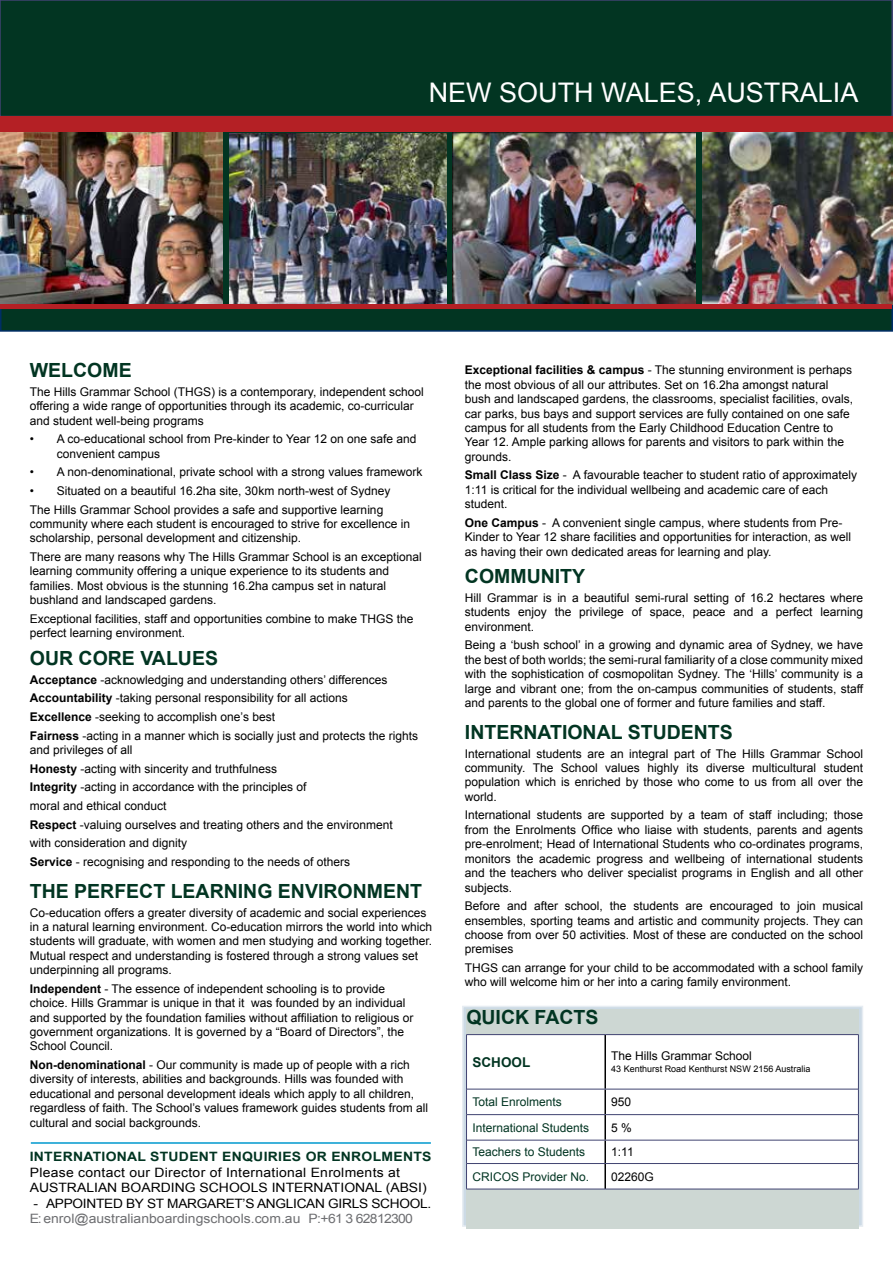
<style>
.page{position:relative;width:893px;height:1263px;background:#fff}
.page>*{position:absolute;margin:0;border:0;box-sizing:border-box;transform-origin:0 0}
.t1{font:27px "Arial";color:#fff}
.t2{font:700 19.5px "Arial";color:#023522}
.t3{font:700 13.5px "Arial";color:#023522}
.t4{font:12.9px/15.5px "Arial";letter-spacing:.02em;color:#000;scale:1.08 1}
.t5{font:12.9px "Arial";color:#6d6e71;scale:1.08 1}
.t6{font:12.9px "Arial";letter-spacing:-.02em;color:#000;scale:1.08 1}
.t7{font:700 12.9px "Arial";letter-spacing:.02em;color:#023522;scale:1.08 1}
.t8{font:12px/14.4px "Arial";color:#000}
.t9{font:12px/18.6px "Arial";color:#000101}
.t10{font:12px "Arial";color:#023522}
.t11{font:9px "Arial";color:#000}
.s1{font-weight:700}
</style>
<div class="page">
<div style="left:1px;top:124px;width:891px;height:207px;background:#023522"></div>
<svg style="left:462px;top:1006px;width:401px;height:221px;background:#d4dfe7"></svg>
<div style="left:466px;top:1010px;width:393px;height:219px;background:#cdd7d3"></div>
<div style="left:467px;top:1035px;width:391px;height:154px;background:#fff"></div>
<hr style="left:604px;top:1035px;width:2px;height:54px;background:#000">
<hr style="left:604px;top:1089px;width:2px;height:25px;background:#000">
<hr style="left:604px;top:1115px;width:2px;height:25px;background:#000">
<hr style="left:604px;top:1140px;width:2px;height:23px;background:#000">
<hr style="left:604px;top:1164px;width:2px;height:25px;background:#000">
<hr style="left:467px;top:1089px;width:138px;height:1px;background:#404371">
<hr style="left:605px;top:1089px;width:253px;height:1px;background:#404371">
<hr style="left:467px;top:1114px;width:138px;height:1px;background:#404371">
<hr style="left:605px;top:1114px;width:253px;height:1px;background:#404371">
<hr style="left:467px;top:1140px;width:138px;height:1px;background:#404371">
<hr style="left:605px;top:1140px;width:253px;height:1px;background:#404371">
<hr style="left:466px;top:1034px;width:139px;height:1px;background:#404371">
<hr style="left:466px;top:1035px;width:1px;height:54px;background:#404371">
<hr style="left:605px;top:1034px;width:254px;height:1px;background:#404371">
<hr style="left:858px;top:1035px;width:1px;height:54px;background:#404371">
<hr style="left:466px;top:1163px;width:139px;height:1px;background:#404371">
<svg style="left:466px;top:1089px;width:1px;height:100px"></svg>
<hr style="left:605px;top:1163px;width:254px;height:1px;background:#404371">
<svg style="left:858px;top:1089px;width:1px;height:100px"></svg>
<hr style="left:466px;top:1189px;width:139px;height:1px;background:#404371">
<hr style="left:605px;top:1189px;width:254px;height:1px;background:#404371">
<div style="left:0;top:0;width:892px;height:116px;background:#023522"></div>
<div style="left:0;top:0;width:893px;height:117px;border:2px solid #404371"></div>
<hr style="left:31px;top:1142px;width:400px;height:2px;background:#0099ce">
<img style="left:452px;top:132px;width:243px;height:172px">
<img style="left:703px;top:132px;width:190px;height:172px">
<img style="left:230px;top:133px;width:216px;height:170px">
<img style="left:0;top:132px;width:223px;height:171px">
<div style="left:0;top:117px;width:893px;height:15px;background:#b42025"></div>
<div style="left:1px;top:304px;width:891px;height:5px;background:#b42025"></div>
<h1 class="t1" style="left:429px;top:74px;width:431px">NEW SOUTH WALES, AUSTRALIA</h1>
<h2 class="t2" style="left:30px;top:357px;width:103px">WELCOME</h2>
<p class="t8" style="left:30px;top:384px;width:395px">The Hills Grammar School (THGS) is a contemporary, independent school offering a wide range of opportunities through its academic, co-curricular and student well-being programs</p>
<p class="t8" style="left:57px;top:432px;width:361px;text-indent:-27px">• A co-educational school from Pre-kinder to Year 12 on one safe and convenient campus</p>
<p class="t8" style="left:30px;top:465px;width:394px">• A non-denominational, private school with a strong values framework</p>
<p class="t8" style="left:30px;top:482px;width:362px;line-height:18.6px">• Situated on a beautiful 16.2ha site, 30km north-west of Sydney<br>The Hills Grammar School provides a safe and supportive learning</p>
<p class="t8" style="left:30px;top:517px;width:382px">community where each student is encouraged to strive for excellence in scholarship, personal development and citizenship.</p>
<p class="t8" style="left:30px;top:550px;width:393px">There are many reasons why The Hills Grammar School is an exceptional learning community offering a unique experience to its students and families. Most obvious is the stunning 16.2ha campus set in natural bushland and landscaped gardens.</p>
<p class="t8" style="left:30px;top:612px;width:385px">Exceptional facilities, staff and opportunities combine to make THGS the perfect learning environment.</p>
<h2 class="t2" style="left:30px;top:645px;width:190px">OUR CORE VALUES</h2>
<p class="t9" style="left:30px;top:670px;width:390px"><span class="s1">Acceptance</span> -acknowledging and understanding others’ differences <span class="s1">Accountability</span> -taking personal responsibility for all actions<br><span class="s1">Excellence</span> -seeking to accomplish one’s best<br><span class="s1">Fairness</span> -acting in a manner which is socially just and protects the rights</p>
<p class="t9" style="left:30px;top:741px;width:364px">and privileges of all<br><span class="s1">Honesty</span> -acting with sincerity and truthfulness<br><span class="s1">Integrity</span> -acting in accordance with the principles of<br>moral and ethical conduct<br><span class="s1">Respect</span> -valuing ourselves and treating others and the environment with consideration and dignity<br><span class="s1">Service</span> - recognising and responding to the needs of others</p>
<h2 class="t2" style="left:30px;top:878px;width:394px">THE PERFECT LEARNING ENVIRONMENT</h2>
<p class="t8" style="left:30px;top:905px;width:404px">Co-education offers a greater diversity of academic and social experiences in a natural learning environment. Co-education mirrors the world into which students will graduate, with women and men studying and working together.<br>Mutual respect and understanding is fostered through a strong values set underpinning all programs.</p>
<p class="t8" style="left:30px;top:981px;width:385px"><span class="s1">Independent</span> - The essence of independent schooling is to provide choice. Hills Grammar is unique in that it was founded by an individual and supported by the foundation families without affiliation to religious or government organizations. It is governed by a “Board of Directors”, the School Council.</p>
<p class="t8" style="left:30px;top:1058px;width:400px"><span class="s1">Non-denominational</span> - Our community is made up of people with a rich diversity of interests, abilities and backgrounds. Hills was founded with educational and personal development ideals which apply to all children, regardless of faith. The School’s values framework guides students from all cultural and social backgrounds.</p>
<p class="t7" style="left:30px;top:1148px;width:373px">INTERNATIONAL STUDENT ENQUIRIES OR ENROLMENTS</p>
<p class="t4" style="left:30px;top:1165px;width:369px">Please contact our Director of International Enrolments at<br>AUSTRALIAN BOARDING SCHOOLS INTERNATIONAL (ABSI)</p>
<p class="t6" style="left:34px;top:1195px;width:370px">- APPOINTED BY ST MARGARET’S ANGLICAN GIRLS SCHOOL.</p>
<p class="t5" style="left:30px;top:1210px;width:356px">E: enrol@australianboardingschools.com.au P:+61 3 62812300</p>
<p class="t8" style="left:465px;top:363px;width:390px"><span class="s1">Exceptional facilities &amp; campus</span> - The stunning environment is perhaps the most obvious of all our attributes. Set on 16.2ha amongst natural bush and landscaped gardens, the classrooms, specialist facilities, ovals, car parks, bus bays and support services are fully contained on one safe campus for all students from the Early Childhood Education Centre to Year 12. Ample parking allows for parents and visitors to park within the grounds.</p>
<p class="t8" style="left:465px;top:468px;width:394px"><span class="s1">Small Class Size</span> - A favourable teacher to student ratio of approximately<br>1:11 is critical for the individual wellbeing and academic care of each student.</p>
<p class="t8" style="left:465px;top:516px;width:388px"><span class="s1">One Campus</span> - A convenient single campus, where students from Pre-<br>Kinder to Year 12 share facilities and opportunities for interaction, as well as having their own dedicated areas for learning and play.</p>
<h2 class="t2" style="left:465px;top:563px;width:122px">COMMUNITY</h2>
<p class="t8" style="left:465px;top:591px;width:400px;text-align:justify">Hill Grammar is in a beautiful semi-rural setting of 16.2 hectares where students enjoy the privilege of space, peace and a perfect learning environment.</p>
<p class="t8" style="left:465px;top:638px;width:400px;text-align:justify">Being a ‘bush school’ in a growing and dynamic area of Sydney, we have the best of both worlds; the semi-rural familiarity of a close community mixed with the sophistication of cosmopolitan Sydney. The ‘Hills’ community is a large and vibrant one; from the on-campus communities of students, staff and parents to the global one of former and future families and staff.</p>
<h2 class="t2" style="left:465px;top:719px;width:269px">INTERNATIONAL STUDENTS</h2>
<p class="t8" style="left:465px;top:746px;width:400px;text-align:justify">International students are an integral part of The Hills Grammar School community. The School values highly its diverse multicultural student population which is enriched by those who come to us from all over the world.</p>
<p class="t8" style="left:465px;top:808px;width:400px;text-align:justify">International students are supported by a team of staff including; those from the Enrolments Office who liaise with students, parents and agents pre-enrolment; Head of International Students who co-ordinates programs, monitors the academic progress and wellbeing of international students and the teachers who deliver specialist programs in English and all other subjects.</p>
<p class="t8" style="left:465px;top:899px;width:400px;text-align:justify">Before and after school, the students are encouraged to join musical ensembles, sporting teams and artistic and community projects. They can choose from over 50 activities. Most of these are conducted on the school premises</p>
<p class="t8" style="left:465px;top:961px;width:400px">THGS can arrange for your child to be accommodated with a school family who will welcome him or her into a caring family environment.</p>
<h2 class="t2" style="left:466px;top:1004px;width:134px">QUICK FACTS</h2>
<p class="t3" style="left:472px;top:1053px;width:59px">SCHOOL</p>
<p class="t8" style="left:611px;top:1049px;width:142px">The Hills Grammar School</p>
<p class="t11" style="left:611px;top:1063px;width:201px">43 Kenthurst Road Kenthurst NSW 2156 Australia</p>
<p class="t10" style="left:472px;top:1094px;width:91px">Total Enrolments</p>
<p class="t8" style="left:611px;top:1095px;width:22px">950</p>
<p class="t10" style="left:472px;top:1120px;width:118px">International Students</p>
<p class="t8" style="left:611px;top:1120px;width:22px">5 %</p>
<p class="t10" style="left:472px;top:1144px;width:114px">Teachers to Students</p>
<p class="t8" style="left:611px;top:1145px;width:24px">1:11</p>
<p class="t10" style="left:472px;top:1168px;width:118px">CRICOS Provider No.</p>
<p class="t8" style="left:611px;top:1169px;width:44px">02260G</p>
</div>
